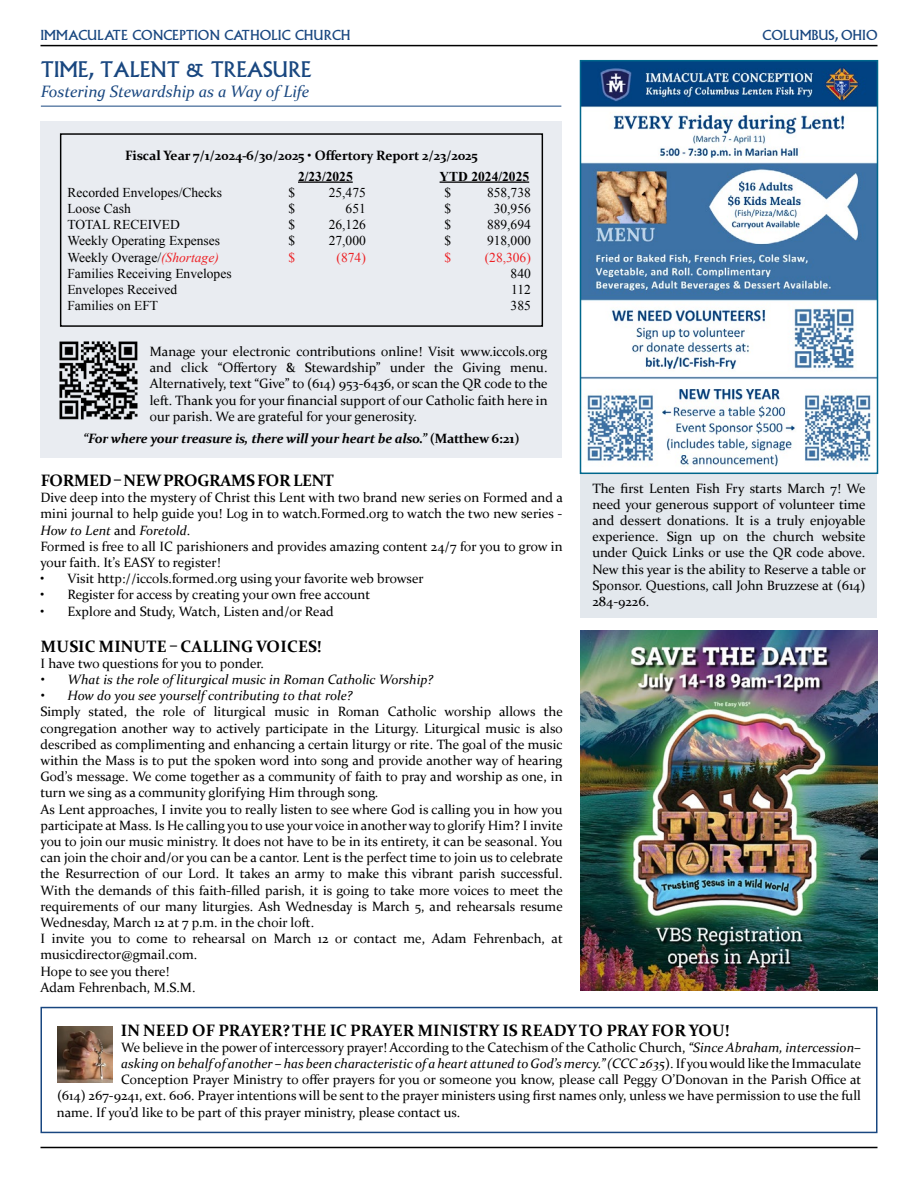
<style>
.page{position:relative;width:918px;height:1188px;background:#fff}
.page>*{position:absolute;margin:0;border:0;box-sizing:border-box;transform-origin:0 0}
.t1{font:21px "Albertus MT Std";letter-spacing:-.01em;color:#194780}
.t2{font:700 16.5px "Constantia";letter-spacing:.01em;color:#000}
.t3{font:italic 16.5px "Constantia";color:#194780}
.t4{font:700 16.5px "Constantia";letter-spacing:-.02em;color:#000}
.t5{font:13.5px/16.2px "Constantia";color:#000;text-align:justify}
.t6{font:13.5px "Times New Roman";color:#000}
.t7{font:italic 13.5px "Constantia";color:#000}
.t8{font:italic 700 13.5px "Constantia";letter-spacing:-.02em;color:#000}
.t9{font:700 13.5px "Constantia";letter-spacing:-.01em;color:#000}
.t10{font:13.5px "Albertus MT Std";color:#194780}
.t11{font:700 13.5px "Times New Roman";color:#000}
.t12{font:13.5px "Times New Roman";color:#ed2024}
.s1{font-style:italic;color:#ed2024}
.s2{font-style:normal}
.s3{font-style:italic}
</style>
<div class="page">
<div style="left:40px;top:121px;width:522px;height:337px;background:#e9ecf1"></div>
<hr style="left:298px;top:182px;width:55px;height:1px;background:#000">
<hr style="left:440px;top:182px;width:89px;height:1px;background:#000">
<div style="left:60px;top:133px;width:483px;height:194px;border:1px solid #000"></div>
<img style="left:59px;top:341px;width:79px;height:79px">
<hr style="left:41px;top:106px;width:520px;height:1px;background:#194780">
<div style="left:580px;top:470px;width:298px;height:148px;background:#e3e8ed"></div>
<img style="left:580px;top:630px;width:298px;height:360px">
<img style="left:57px;top:1026px;width:55px;height:57px">
<div style="left:40px;top:1007px;width:838px;height:126px;border:2px solid #194780"></div>
<img style="left:583px;top:63px;width:292px;height:408px">
<div style="left:580px;top:60px;width:298px;height:414px;border:2px solid #00678c"></div>
<hr style="left:40px;top:45px;width:838px;height:1px;background:#000">
<hr style="left:40px;top:1147px;width:838px;height:1px;background:#000">
<p class="t10" style="left:40px;top:27px;width:312px">IMMACULATE CONCEPTION CATHOLIC CHURCH</p>
<p class="t10" style="left:763px;top:27px;width:116px">COLUMBUS, OHIO</p>
<h1 class="t1" style="left:41px;top:57px;width:272px">TIME, TALENT &amp; TREASURE</h1>
<p class="t3" style="left:41px;top:80px;width:270px">Fostering Stewardship as a Way of Life</p>
<p class="t9" style="left:125px;top:146px;width:354px">Fiscal Year 7/1/2024-6/30/2025 • Offertory Report 2/23/2025</p>
<p class="t11" style="left:298px;top:167px;width:56px">2/23/2025</p>
<p class="t11" style="left:440px;top:167px;width:91px">YTD 2024/2025</p>
<p class="t6" style="left:67px;top:183px;width:156px">Recorded Envelopes/Checks</p>
<p class="t6" style="left:289px;top:183px;width:8px">$</p>
<p class="t6" style="left:329px;top:183px;width:39px">25,475</p>
<p class="t6" style="left:445px;top:183px;width:8px">$</p>
<p class="t6" style="left:487px;top:183px;width:45px">858,738</p>
<p class="t6" style="left:67px;top:199px;width:65px">Loose Cash</p>
<p class="t6" style="left:289px;top:199px;width:8px">$</p>
<p class="t6" style="left:346px;top:199px;width:22px">651</p>
<p class="t6" style="left:445px;top:199px;width:8px">$</p>
<p class="t6" style="left:494px;top:199px;width:39px">30,956</p>
<p class="t6" style="left:67px;top:216px;width:114px">TOTAL RECEIVED</p>
<p class="t6" style="left:289px;top:216px;width:8px">$</p>
<p class="t6" style="left:329px;top:216px;width:39px">26,126</p>
<p class="t6" style="left:445px;top:216px;width:8px">$</p>
<p class="t6" style="left:487px;top:216px;width:45px">889,694</p>
<p class="t6" style="left:67px;top:232px;width:154px">Weekly Operating Expenses</p>
<p class="t6" style="left:289px;top:232px;width:8px">$</p>
<p class="t6" style="left:329px;top:232px;width:39px">27,000</p>
<p class="t6" style="left:445px;top:232px;width:8px">$</p>
<p class="t6" style="left:487px;top:232px;width:45px">918,000</p>
<p class="t6" style="left:67px;top:248px;width:153px">Weekly Overage/<span class="s1">(Shortage)</span></p>
<p class="t12" style="left:289px;top:248px;width:8px">$</p>
<p class="t12" style="left:337px;top:248px;width:31px">(874)</p>
<p class="t12" style="left:445px;top:248px;width:8px">$</p>
<p class="t12" style="left:485px;top:248px;width:48px">(28,306)</p>
<p class="t6" style="left:67px;top:264px;width:166px">Families Receiving Envelopes</p>
<p class="t6" style="left:511px;top:264px;width:22px">840</p>
<p class="t6" style="left:67px;top:280px;width:111px">Envelopes Received</p>
<p class="t6" style="left:511px;top:280px;width:21px">112</p>
<p class="t6" style="left:67px;top:297px;width:92px">Families on EFT</p>
<p class="t6" style="left:511px;top:297px;width:22px">385</p>
<p class="t5" style="left:150px;top:343px;width:400px">Manage your electronic contributions online! Visit www.iccols.org and click “Offertory &amp; Stewardship” under the Giving menu.<br>Alternatively, text “Give” to (614) 953-6436, or scan the QR code to the left. Thank you for your financial support of our Catholic faith here in our parish. We are grateful for your generosity.</p>
<p class="t8" style="left:83px;top:429px;width:438px">“For where your treasure is, there will your heart be also.” <span class="s2">(Matthew 6:21)</span></p>
<p class="t4" style="left:41px;top:469px;width:295px">FORMED – NEW PROGRAMS FOR LENT</p>
<p class="t5" style="left:40px;top:489px;width:524px;text-align:left">Dive deep into the mystery of Christ this Lent with two brand new series on Formed and a mini journal to help guide you! Log in to watch.Formed.org to watch the two new series - <span class="s3">How to Lent</span> and <span class="s3">Foretold</span>.<br>Formed is free to all IC parishioners and provides amazing content 24/7 for you to grow in your faith. It’s EASY to register!</p>
<p class="t5" style="left:40px;top:570px;width:385px">• Visit http://iccols.formed.org using your favorite web browser</p>
<p class="t5" style="left:40px;top:586px;width:331px">• Register for access by creating your own free account</p>
<p class="t5" style="left:40px;top:602px;width:295px">• Explore and Study, Watch, Listen and/or Read</p>
<p class="t2" style="left:41px;top:635px;width:282px">MUSIC MINUTE – CALLING VOICES!</p>
<p class="t5" style="left:40px;top:654px;width:225px">I have two questions for you to ponder.</p>
<p class="t7" style="left:41px;top:670px;width:394px">• What is the role of liturgical music in Roman Catholic Worship?</p>
<p class="t7" style="left:41px;top:686px;width:314px">• How do you see yourself contributing to that role?</p>
<p class="t5" style="left:40px;top:703px;width:524px;text-align:left">Simply stated, the role of liturgical music in Roman Catholic worship allows the congregation another way to actively participate in the Liturgy. Liturgical music is also described as complimenting and enhancing a certain liturgy or rite. The goal of the music within the Mass is to put the spoken word into song and provide another way of hearing God’s message. We come together as a community of faith to pray and worship as one, in turn we sing as a community glorifying Him through song.<br>As Lent approaches, I invite you to really listen to see where God is calling you in how you participate at Mass. Is He calling you to use your voice in anotherway to glorify Him? I invite you to join our music ministry. It does not have to be in its entirety, it can be seasonal. You can join the choir and/or you can be a cantor. Lent is the perfect time to join us to celebrate the Resurrection of our Lord. It takes an army to make this vibrant parish successful.<br>With the demands of this faith-filled parish, it is going to take more voices to meet the requirements of our many liturgies. Ash Wednesday is March 5, and rehearsals resume Wednesday, March 12 at 7 p.m. in the choir loft.<br>I invite you to come to rehearsal on March 12 or contact me, Adam Fehrenbach, at musicdirector@gmail.com.<br>Hope to see you there!<br>Adam Fehrenbach, M.S.M.</p>
<p class="t2" style="left:121px;top:1019px;width:610px">IN NEED OF PRAYER? THE IC PRAYER MINISTRY IS READY TO PRAY FOR YOU!</p>
<p class="t5" style="left:121px;top:1039px;width:741px">We believe in the power of intercessory prayer! According to the Catechism of the Catholic Church, <span class="s3">“Since Abraham, intercession–</span></p>
<p class="t7" style="left:121px;top:1054px;width:742px">asking on behalf of another – has been characteristic of a heart attuned to God’s mercy.” (CCC 2635<span class="s2">). If youwould like the Immaculate</span></p>
<p class="t5" style="left:121px;top:1071px;width:742px">Conception Prayer Ministry to offer prayers for you or someone you know, please call Peggy O’Donovan in the Parish Office at</p>
<p class="t5" style="left:57px;top:1087px;width:805px">(614) 267-9241, ext. 606. Prayer intentions will be sent to the prayer ministers using first names only, unless we have permission to use the full</p>
<p class="t5" style="left:57px;top:1103px;width:405px">name. If you’d like to be part of this prayer ministry, please contact us.</p>
<p class="t5" style="left:592px;top:479px;width:275px">The first Lenten Fish Fry starts March 7! We need your generous support of volunteer time and dessert donations. It is a truly enjoyable experience. Sign up on the church website under Quick Links or use the QR code above.<br>New this year is the ability to Reserve a table or Sponsor. Questions, call John Bruzzese at (614)<br>284-9226.</p>
</div>
